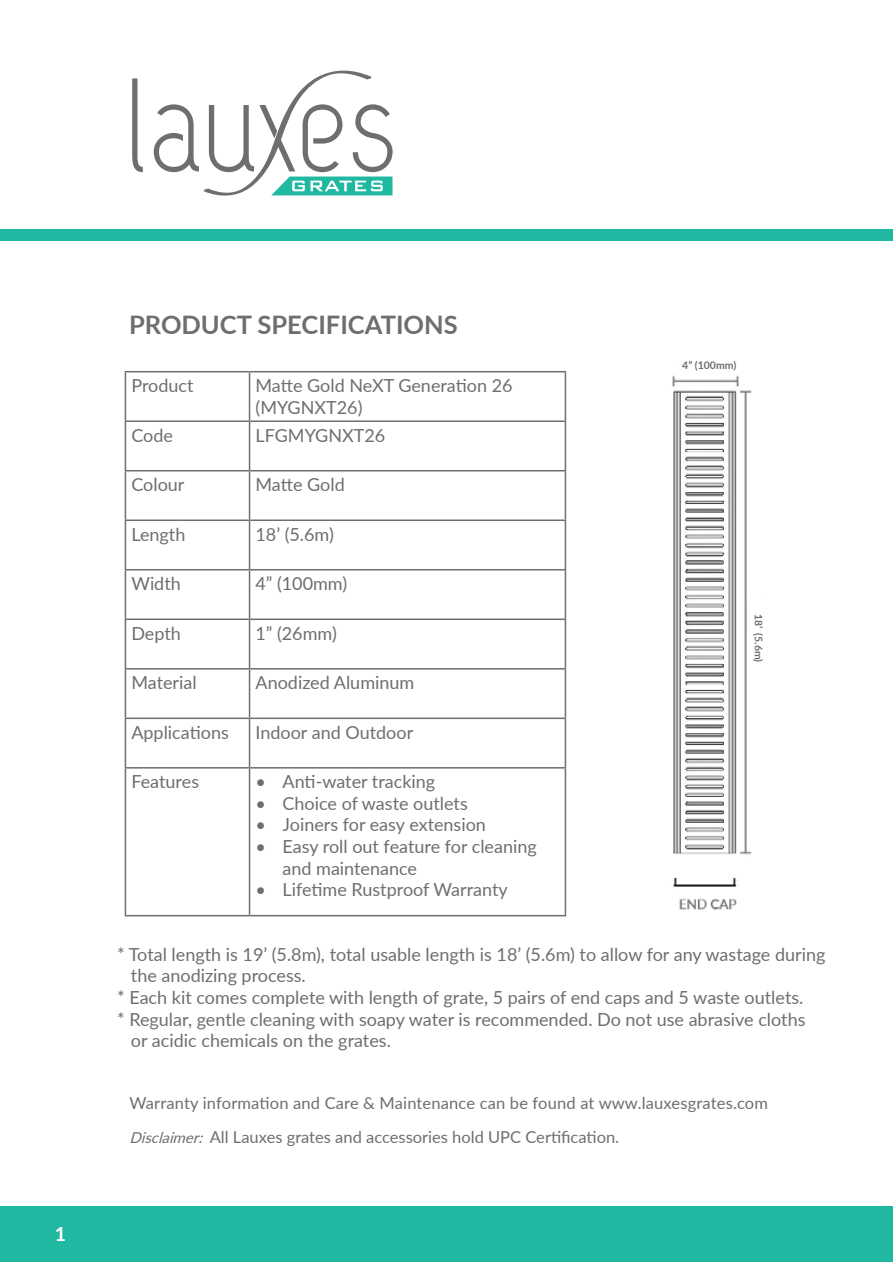
<style>
.page{position:relative;width:893px;height:1263px;background:#fff}
.page>*{position:absolute;margin:0;border:0;box-sizing:border-box;transform-origin:0 0}
.t1{font:700 25.5px "Lato";color:#6e6e6e}
.t2{font:700 19.5px "Lato";color:#fff}
.t3{font:18px/21.6px "Lato";color:#6e6e6e}
.t4{font:16.5px/33.3px "Lato";color:#6e6e6e}
.t5{font:700 10.5px "Lato";color:#6e6e6e}
.s1{font-style:italic;font-size:15px}
</style>
<div class="page">
<hr style="left:125px;top:371px;width:125px;height:1px;background:#6e6e6e">
<hr style="left:125px;top:372px;width:1px;height:48px;background:#6e6e6e">
<hr style="left:250px;top:371px;width:316px;height:1px;background:#6e6e6e">
<hr style="left:249px;top:372px;width:1px;height:48px;background:#6e6e6e">
<hr style="left:565px;top:372px;width:1px;height:48px;background:#6e6e6e">
<hr style="left:125px;top:420px;width:125px;height:2px;background:#6e6e6e">
<hr style="left:125px;top:422px;width:1px;height:48px;background:#6e6e6e">
<hr style="left:250px;top:420px;width:316px;height:2px;background:#6e6e6e">
<hr style="left:249px;top:422px;width:1px;height:48px;background:#6e6e6e">
<hr style="left:565px;top:422px;width:1px;height:48px;background:#6e6e6e">
<hr style="left:125px;top:470px;width:125px;height:1px;background:#6e6e6e">
<hr style="left:125px;top:471px;width:1px;height:48px;background:#6e6e6e">
<hr style="left:250px;top:470px;width:316px;height:1px;background:#6e6e6e">
<hr style="left:249px;top:471px;width:1px;height:48px;background:#6e6e6e">
<hr style="left:565px;top:471px;width:1px;height:48px;background:#6e6e6e">
<hr style="left:125px;top:519px;width:125px;height:2px;background:#6e6e6e">
<hr style="left:125px;top:521px;width:1px;height:48px;background:#6e6e6e">
<hr style="left:250px;top:519px;width:316px;height:2px;background:#6e6e6e">
<hr style="left:249px;top:521px;width:1px;height:48px;background:#6e6e6e">
<hr style="left:565px;top:521px;width:1px;height:48px;background:#6e6e6e">
<hr style="left:125px;top:569px;width:125px;height:1px;background:#6e6e6e">
<hr style="left:125px;top:570px;width:1px;height:48px;background:#6e6e6e">
<hr style="left:250px;top:569px;width:316px;height:1px;background:#6e6e6e">
<hr style="left:249px;top:570px;width:1px;height:48px;background:#6e6e6e">
<hr style="left:565px;top:570px;width:1px;height:48px;background:#6e6e6e">
<hr style="left:125px;top:618px;width:125px;height:2px;background:#6e6e6e">
<hr style="left:125px;top:620px;width:1px;height:48px;background:#6e6e6e">
<hr style="left:250px;top:618px;width:316px;height:2px;background:#6e6e6e">
<hr style="left:249px;top:620px;width:1px;height:48px;background:#6e6e6e">
<hr style="left:565px;top:620px;width:1px;height:48px;background:#6e6e6e">
<hr style="left:125px;top:668px;width:125px;height:1px;background:#6e6e6e">
<hr style="left:125px;top:669px;width:1px;height:48px;background:#6e6e6e">
<hr style="left:250px;top:668px;width:316px;height:1px;background:#6e6e6e">
<hr style="left:249px;top:669px;width:1px;height:48px;background:#6e6e6e">
<hr style="left:565px;top:669px;width:1px;height:48px;background:#6e6e6e">
<hr style="left:125px;top:717px;width:125px;height:2px;background:#6e6e6e">
<hr style="left:125px;top:719px;width:1px;height:48px;background:#6e6e6e">
<hr style="left:250px;top:717px;width:316px;height:2px;background:#6e6e6e">
<hr style="left:249px;top:719px;width:1px;height:48px;background:#6e6e6e">
<hr style="left:565px;top:719px;width:1px;height:48px;background:#6e6e6e">
<hr style="left:125px;top:767px;width:125px;height:1px;background:#6e6e6e">
<hr style="left:125px;top:768px;width:1px;height:147px;background:#6e6e6e">
<hr style="left:250px;top:767px;width:316px;height:1px;background:#6e6e6e">
<hr style="left:249px;top:768px;width:1px;height:147px;background:#6e6e6e">
<hr style="left:565px;top:768px;width:1px;height:147px;background:#6e6e6e">
<hr style="left:125px;top:915px;width:125px;height:1px;background:#6e6e6e">
<hr style="left:250px;top:915px;width:316px;height:1px;background:#6e6e6e">
<svg style="left:132px;top:70px;width:261px;height:126px"></svg>
<div style="left:1px;top:1206px;width:892px;height:56px;background:#21b8a1"></div>
<div style="left:1px;top:230px;width:892px;height:11px;background:#21b8a1"></div>
<img style="left:672px;top:375px;width:80px;height:535px">
<div style="left:679px;top:363px;width:55px;height:16px;background:#fff"></div>
<div style="left:749px;top:595px;width:14px;height:38px;background:#fff"></div>
<p class="t2" style="left:55px;top:1220px;width:13px">1</p>
<h1 class="t1" style="left:129px;top:306px;width:330px">PRODUCT SPECIFICATIONS</h1>
<p class="t3" style="left:131px;top:374px;width:64px">Product</p>
<p class="t3" style="left:256px;top:374px;width:259px">Matte Gold NeXT Generation 26 (MYGNXT26)</p>
<p class="t3" style="left:131px;top:424px;width:43px">Code</p>
<p class="t3" style="left:256px;top:424px;width:131px">LFGMYGNXT26</p>
<p class="t3" style="left:131px;top:473px;width:55px">Colour</p>
<p class="t3" style="left:256px;top:473px;width:91px">Matte Gold</p>
<p class="t3" style="left:131px;top:523px;width:55px">Length</p>
<p class="t3" style="left:256px;top:523px;width:80px">18’ (5.6m)</p>
<p class="t3" style="left:131px;top:572px;width:51px">Width</p>
<p class="t3" style="left:256px;top:572px;width:93px">4” (100mm)</p>
<p class="t3" style="left:131px;top:622px;width:51px">Depth</p>
<p class="t3" style="left:256px;top:622px;width:83px">1” (26mm)</p>
<p class="t3" style="left:131px;top:671px;width:67px">Material</p>
<p class="t3" style="left:256px;top:671px;width:160px">Anodized Aluminum</p>
<p class="t3" style="left:131px;top:721px;width:99px">Applications</p>
<p class="t3" style="left:256px;top:721px;width:159px">Indoor and Outdoor</p>
<p class="t3" style="left:131px;top:770px;width:69px">Features</p>
<p class="t3" style="left:256px;top:770px;width:181px">• Anti-water tracking</p>
<p class="t3" style="left:256px;top:792px;width:214px">• Choice of waste outlets</p>
<p class="t3" style="left:256px;top:813px;width:232px">• Joiners for easy extension</p>
<p class="t3" style="left:283px;top:835px;width:256px;text-indent:-27px">• Easy roll out feature for cleaning and maintenance</p>
<p class="t3" style="left:256px;top:878px;width:254px">• Lifetime Rustproof Warranty</p>
<p class="t5" style="left:682px;top:357px;width:56px">4” (100mm)</p>
<p class="t5" style="left:766px;top:613px;width:50px;rotate:90deg">18’ (5.6m)</p>
<p class="t3" style="left:117px;top:943px;width:710px">* Total length is 19’ (5.8m), total usable length is 18’ (5.6m) to allow for any wastage during</p>
<p class="t3" style="left:131px;top:964px;width:176px">the anodizing process.</p>
<p class="t3" style="left:117px;top:986px;width:688px">* Each kit comes complete with length of grate, 5 pairs of end caps and 5 waste outlets.</p>
<p class="t3" style="left:117px;top:1007px;width:690px">* Regular, gentle cleaning with soapy water is recommended. Do not use abrasive cloths</p>
<p class="t3" style="left:131px;top:1029px;width:261px">or acidic chemicals on the grates.</p>
<p class="t4" style="left:130px;top:1086px;width:640px">Warranty information and Care &amp; Maintenance can be found at www.lauxesgrates.com<br><span class="s1">Disclaimer:</span> All Lauxes grates and accessories hold UPC Certification.</p>
</div>
